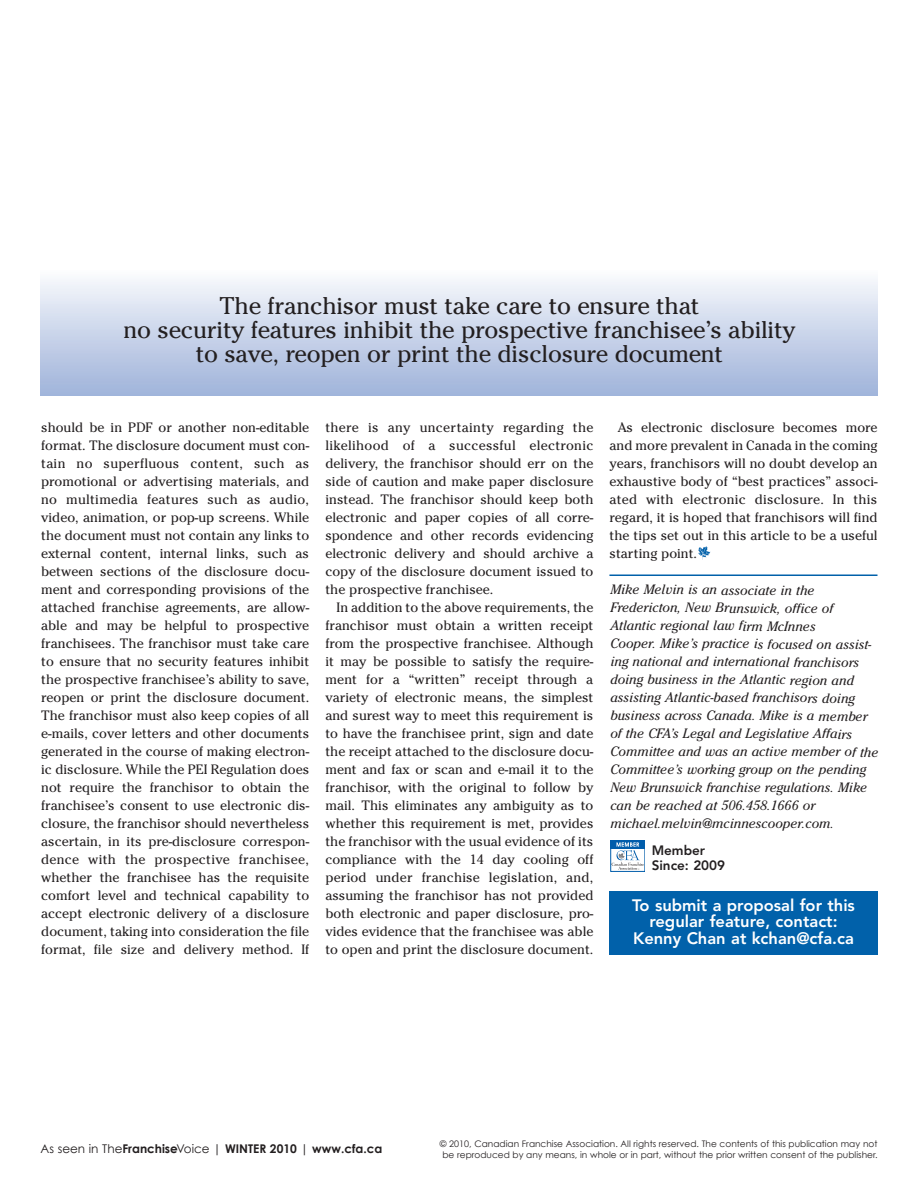
<style>
.page{position:relative;width:918px;height:1188px;background:#fff}
.page>*{position:absolute;margin:0;border:0;box-sizing:border-box;transform-origin:0 0}
.t1{font:24px/24px "Cheltenham Std";letter-spacing:-.01em;color:#231f20;text-align:center}
.t2{font:800 16.5px/16.5px "Avenir LT Std";color:#fff;text-align:center}
.t3{font:13.5px/18px "Cheltenham Std";color:#231f20;text-align:justify}
.t4{font:italic 13.5px/18px "Cheltenham Std";color:#231f20}
.t5{font:800 13.5px/15px "Avenir LT Std";color:#231f20}
.t6{font:700 12px "Century Gothic";color:#231f20}
.t7{font:9px/11.2px "Century Gothic";color:#231f20}
.s1{font-weight:400}
</style>
<div class="page">
<hr style="left:609px;top:574px;width:269px;height:2px;background:#0161aa">
<svg style="left:699px;top:546px;width:12px;height:13px"></svg>
<div style="left:40px;top:270px;width:838px;height:126px;background:linear-gradient(to bottom,#fafbfd,#9fb3da)"></div>
<svg style="left:610px;top:840px;width:35px;height:32px"></svg>
<div style="left:611px;top:840px;width:34px;height:9px;background:#015dab"></div>
<svg style="left:612px;top:842px;width:32px;height:28px"></svg>
<div style="left:609px;top:891px;width:269px;height:64px;background:#0161aa"></div>
<h1 class="t1" style="left:123px;top:294px;width:673px">The franchisor must take care to ensure that<br>no security features inhibit the prospective franchisee’s ability to save, reopen or print the disclosure document</h1>
<p class="t3" style="left:41px;top:418px;width:270px">should be in PDF or another non-editable format. The disclosure document must con&shy;tain no superfluous content, such as promotional or advertising materials, and no multimedia features such as audio, video, animation, or pop-up screens. While the document must not contain any links to external content, internal links, such as between sections of the disclosure docu&shy;ment and corresponding provisions of the attached franchise agreements, are allow&shy;able and may be helpful to prospective franchisees. The franchisor must take care to ensure that no security features inhibit the prospective franchisee’s ability to save, reopen or print the disclosure document.<br>The franchisor must also keep copies of all e-mails, cover letters and other documents generated in the course of making electron&shy;ic disclosure. While the PEI Regulation does not require the franchisor to obtain the franchisee’s consent to use electronic dis&shy;closure, the franchisor should nevertheless ascertain, in its pre-disclosure correspon&shy;dence with the prospective franchisee, whether the franchisee has the requisite comfort level and technical capability to accept electronic delivery of a disclosure document, taking into consideration the file format, file size and delivery method. If</p>
<p class="t3" style="left:325px;top:418px;width:270px">there is any uncertainty regarding the likelihood of a successful electronic delivery, the franchisor should err on the side of caution and make paper disclosure instead. The franchisor should keep both electronic and paper copies of all corre&shy;spondence and other records evidencing electronic delivery and should archive a copy of the disclosure document issued to the prospective franchisee.</p>
<p class="t3" style="left:325px;top:598px;width:270px;text-indent:11px">In addition to the above requirements, the franchisor must obtain a written receipt from the prospective franchisee. Although it may be possible to satisfy the require&shy;ment for a “written” receipt through a variety of electronic means, the simplest and surest way to meet this requirement is to have the franchisee print, sign and date the receipt attached to the disclosure docu&shy;ment and fax or scan and e-mail it to the franchisor, with the original to follow by mail. This eliminates any ambiguity as to whether this requirement is met, provides the franchisor with the usual evidence of its compliance with the 14 day cooling off period under franchise legislation, and, assuming the franchisor has not provided both electronic and paper disclosure, pro&shy;vides evidence that the franchisee was able to open and print the disclosure document.</p>
<p class="t3" style="left:610px;top:418px;width:270px;text-indent:8px">As electronic disclosure becomes more and more prevalent in Canada in the coming years, franchisors will no doubt develop an exhaustive body of “best practices” associ&shy;ated with electronic disclosure. In this regard, it is hoped that franchisors will find the tips set out in this article to be a useful starting point.</p>
<p class="t4" style="left:610px;top:582px;width:270px">Mike Melvin is an associate in the Fredericton, New Brunswick, office of Atlantic regional law firm McInnes<br>Cooper. Mike’s practice is focused on assist&shy;ing national and international franchisors doing business in the Atlantic region and assisting Atlantic-based franchisors doing business across Canada. Mike is a member of the CFA’s Legal and Legislative Affairs Committee and was an active member of the Committee’s working group on the pending New Brunswick franchise regulations. Mike can be reached at 506.458.1666 or michael.melvin@mcinnescooper.com.</p>
<p class="t5" style="left:652px;top:844px;width:75px">Member<br>Since: 2009</p>
<p class="t2" style="left:632px;top:898px;width:224px">To submit a proposal for this regular feature, contact:<br>Kenny Chan at kchan@cfa.ca</p>
<p class="t6" style="left:40px;top:1141px;width:343px"><span class="s1">As seen in The</span>Franchise<span class="s1">Voice |</span> WINTER 2010 <span class="s1">|</span> www.cfa.ca</p>
<p class="t7" style="left:440px;top:1138px;width:439px">© 2010, Canadian Franchise Association. All rights reserved. The contents of this publication may not be reproduced by any means, in whole or in part, without the prior written consent of the publisher.</p>
</div>
